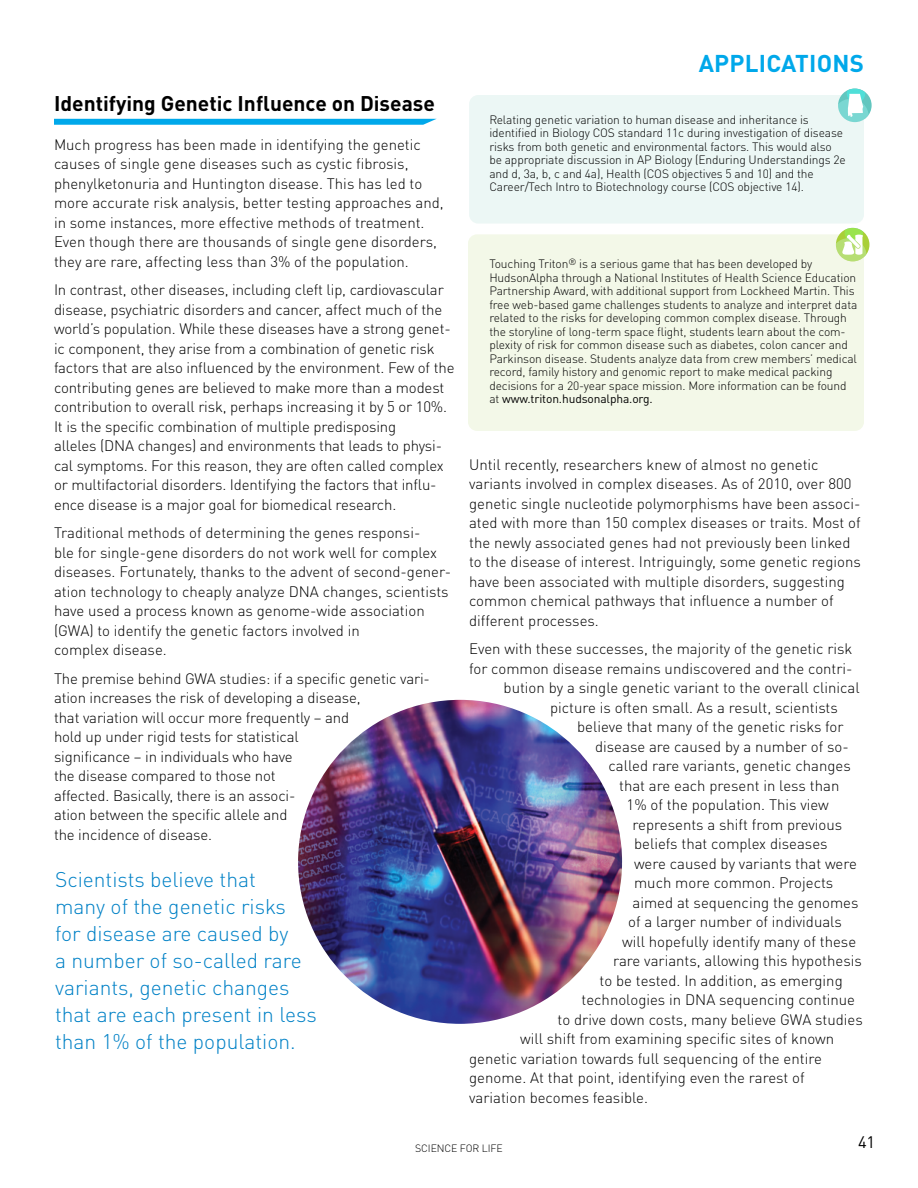
<style>
.page{position:relative;width:918px;height:1188px;background:#fff}
.page>*{position:absolute;margin:0;border:0;box-sizing:border-box;transform-origin:0 0}
.Sub-heading{font:700 24px "DINOT";letter-spacing:.01em;color:#00a8ea}
.BACK_Text{font:300 21px/27px "DINOT";color:#0081c6}
.Content_heading{font:700 21px "DINOT";color:#000}
.t1{font:16.5px "DINOT";color:#000}
.BACK_Text-2{font:300 15px/19.5px "DINOT";color:#000}
.GB_Back_Boxes{font:300 12px/13.5px "DINOT";letter-spacing:-.01em;color:#000}
.t2{font:300 10.5px "DINOT";letter-spacing:-.01em;color:#000}
.s1{font-weight:400}
</style>
<div class="page">
<img style="left:298px;top:700px;width:324px;height:324px;border-radius:162px">
<div style="left:469px;top:95px;width:395px;height:129px;background:#ecf7f5;border-radius:9px"></div>
<svg style="left:838px;top:89px;width:34px;height:33px"></svg>
<svg style="left:838px;top:89px;width:31px;height:33px"></svg>
<div style="left:468px;top:234px;width:396px;height:197px;background:#f3f8e8;border-radius:9px"></div>
<div style="left:836px;top:228px;width:33px;height:33px;background:#a9cf38;border-radius:50%"></div>
<svg style="left:836px;top:228px;width:31px;height:33px"></svg>
<svg style="left:54px;top:119px;width:382px;height:6px;background:#0fadeb"></svg>
<p class="Content_heading" style="left:54px;top:89px;width:382px">Identifying Genetic Influence on Disease</p>
<p class="BACK_Text-2" style="left:54px;top:135px;width:391px">Much progress has been made in identifying the genetic causes of single gene diseases such as cystic fibrosis, phenylketonuria and Huntington disease. This has led to more accurate risk analysis, better testing approaches and, in some instances, more effective methods of treatment.<br>Even though there are thousands of single gene disorders, they are rare, affecting less than 3% of the population.</p>
<p class="BACK_Text-2" style="left:54px;top:280px;width:402px">In contrast, other diseases, including cleft lip, cardiovascular disease, psychiatric disorders and cancer, affect much of the world’s population. While these diseases have a strong genet&shy;ic component, they arise from a combination of genetic risk factors that are also influenced by the environment. Few of the contributing genes are believed to make more than a modest contribution to overall risk, perhaps increasing it by 5 or 10%.<br>It is the specific combination of multiple predisposing<br>alleles (DNA changes) and environments that leads to physi&shy;cal symptoms. For this reason, they are often called complex or multifactorial disorders. Identifying the factors that influ&shy;ence disease is a major goal for biomedical research.</p>
<p class="BACK_Text-2" style="left:54px;top:523px;width:399px">Traditional methods of determining the genes responsi-<br>ble for single-gene disorders do not work well for complex diseases. Fortunately, thanks to the advent of second-gener&shy;ation technology to cheaply analyze DNA changes, scientists have used a process known as genome-wide association (GWA) to identify the genetic factors involved in<br>complex disease.</p>
<p class="BACK_Text-2" style="left:54px;top:669px;width:378px">The premise behind GWA studies: if a specific genetic vari&shy;ation increases the risk of developing a disease,<br>that variation will occur more frequently – and<br>hold up under rigid tests for statistical<br>significance – in individuals who have<br>the disease compared to those not<br>affected. Basically, there is an associ-<br>ation between the specific allele and<br>the incidence of disease.</p>
<p class="BACK_Text" style="left:55px;top:865px;width:263px">Scientists believe that<br>many of the genetic risks for disease are caused by<br>a number of so-called rare variants, genetic changes that are each present in less than 1% of the population.</p>
<p class="Sub-heading" style="left:699px;top:48px;width:167px">APPLICATIONS</p>
<p class="GB_Back_Boxes" style="left:489px;top:112px;width:358px">Relating genetic variation to human disease and inheritance is identified in Biology COS standard 11c during investigation of disease risks from both genetic and environmental factors. This would also be appropriate discussion in AP Biology (Enduring Understandings 2e and d, 3a, b, c and 4a), Health (COS objectives 5 and 10) and the</p>
<p class="GB_Back_Boxes" style="left:489px;top:180px;width:316px">Career/Tech Intro to Biotechnology course (COS objective 14).</p>
<p class="GB_Back_Boxes" style="left:489px;top:257px;width:370px">Touching Triton<sup>®</sup> is a serious game that has been developed by HudsonAlpha through a National Institutes of Health Science Education Partnership Award, with additional support from Lockheed Martin. This free web-based game challenges students to analyze and interpret data related to the risks for developing common complex disease. Through the storyline of long-term space flight, students learn about the com&shy;plexity of risk for common disease such as diabetes, colon cancer and Parkinson disease. Students analyze data from crew members’ medical record, family history and genomic report to make medical packing decisions for a 20-year space mission. More information can be found at <span class="s1">www.triton.hudsonalpha.org.</span></p>
<p class="BACK_Text-2" style="left:469px;top:455px;width:393px">Until recently, researchers knew of almost no genetic variants involved in complex diseases. As of 2010, over 800 genetic single nucleotide polymorphisms have been associ&shy;ated with more than 150 complex diseases or traits. Most of the newly associated genes had not previously been linked to the disease of interest. Intriguingly, some genetic regions have been associated with multiple disorders, suggesting common chemical pathways that influence a number of different processes.</p>
<p class="BACK_Text-2" style="left:469px;top:639px;width:385px">Even with these successes, the majority of the genetic risk</p>
<p class="BACK_Text-2" style="left:469px;top:659px;width:385px">for common disease remains undiscovered and the contri-</p>
<p class="BACK_Text-2" style="left:504px;top:678px;width:358px">bution by a single genetic variant to the overall clinical</p>
<p class="BACK_Text-2" style="left:550px;top:698px;width:289px">picture is often small. As a result, scientists</p>
<p class="BACK_Text-2" style="left:577px;top:717px;width:268px">believe that many of the genetic risks for</p>
<p class="BACK_Text-2" style="left:595px;top:737px;width:255px">disease are caused by a number of so-</p>
<p class="BACK_Text-2" style="left:609px;top:756px;width:244px">called rare variants, genetic changes</p>
<p class="BACK_Text-2" style="left:619px;top:776px;width:222px">that are each present in less than</p>
<p class="BACK_Text-2" style="left:627px;top:795px;width:204px">1% of the population. This view</p>
<p class="BACK_Text-2" style="left:633px;top:815px;width:211px">represents a shift from previous</p>
<p class="BACK_Text-2" style="left:634px;top:834px;width:195px">beliefs that complex diseases</p>
<p class="BACK_Text-2" style="left:634px;top:854px;width:224px">were caused by variants that were</p>
<p class="BACK_Text-2" style="left:634px;top:873px;width:201px">much more common. Projects</p>
<p class="BACK_Text-2" style="left:633px;top:893px;width:227px">aimed at sequencing the genomes</p>
<p class="BACK_Text-2" style="left:628px;top:912px;width:215px">of a larger number of individuals</p>
<p class="BACK_Text-2" style="left:622px;top:932px;width:236px">will hopefully identify many of these</p>
<p class="BACK_Text-2" style="left:613px;top:951px;width:250px">rare variants, allowing this hypothesis</p>
<p class="BACK_Text-2" style="left:600px;top:971px;width:245px">to be tested. In addition, as emerging</p>
<p class="BACK_Text-2" style="left:582px;top:990px;width:275px">technologies in DNA sequencing continue</p>
<p class="BACK_Text-2" style="left:558px;top:1010px;width:307px">to drive down costs, many believe GWA studies</p>
<p class="BACK_Text-2" style="left:520px;top:1029px;width:316px">will shift from examining specific sites of known</p>
<p class="BACK_Text-2" style="left:469px;top:1049px;width:354px">genetic variation towards full sequencing of the entire</p>
<p class="BACK_Text-2" style="left:469px;top:1068px;width:337px">genome. At that point, identifying even the rarest of</p>
<p class="BACK_Text-2" style="left:469px;top:1088px;width:180px">variation becomes feasible.</p>
<p class="t2" style="left:415px;top:1141px;width:89px">SCIENCE FOR LIFE</p>
<p class="t1" style="left:858px;top:1132px;width:19px">41</p>
</div>
